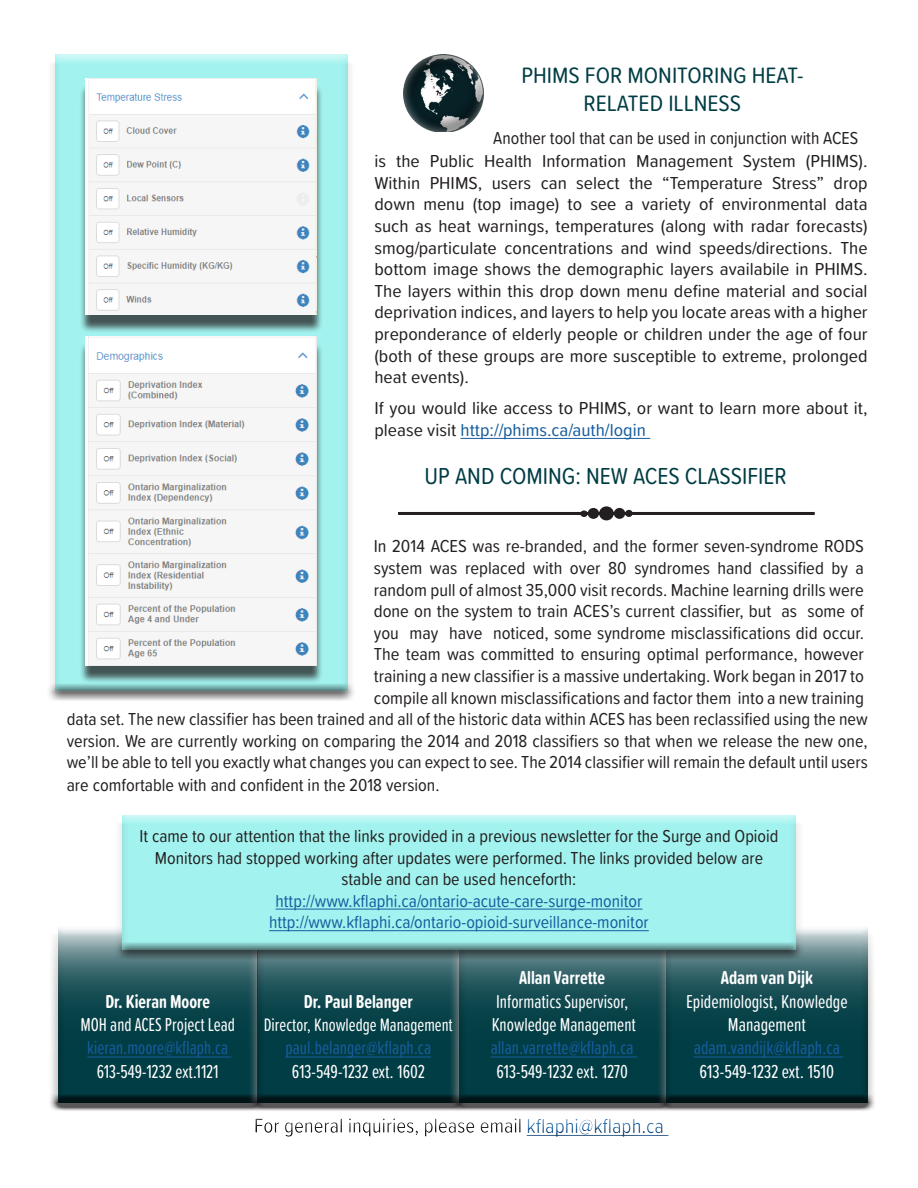
<style>
.page{position:relative;width:918px;height:1188px;background:#fff}
.page>*{position:absolute;margin:0;border:0;box-sizing:border-box;transform-origin:0 0}
.t1{font:24px "Proxima Soft Cond";color:#003d44}
.t2{font:23.1px/27.8px "Proxima Soft Cond";color:#003d44;text-align:center;scale:1.04 1}
.t3{font:21px "Proxima Soft Cond";color:#175d9e}
.t4{font:19.5px/23.4px "Proxima Soft Ex Cn";color:#fff}
.t5{font:19.5px "Proxima Soft Ex Cn";color:#175d9e}
.t6{font:19.5px "Proxima Soft Ex Cn";color:#fff;scale:.96 1}
.t7{font:700 19.5px "Proxima Soft Ex Cn";color:#fff}
.t8{font:19.5px "Proxima Soft Ex Cn";color:#175d9e;scale:.96 1}
.t9{font:700 19.5px "Proxima Soft Ex Cn";color:#fff;scale:.96 1}
.t10{font:18.75px "Proxima Soft Ex Cn";color:#fff}
.t11{font:18px/21.6px "Proxima Soft Cond";color:#231f20;text-align:justify;scale:1.1 1}
.t12{font:18px/21.9px "Proxima Soft Cond";color:#231f20;text-align:justify}
.t13{font:18px/21.6px "Proxima Soft Cond";color:#231f20;text-align:justify;scale:1.04 1}
.t14{font:18px "Proxima Soft Cond";color:#175d9e}
.s1{color:#175d9e}
</style>
<div class="page">
<div style="left:46px;top:46px;width:310px;height:18px;background:#fff;opacity:.75"></div>
<div style="left:46px;top:62px;width:310px;height:639px;background:#231f20;opacity:.75"></div>
<div style="left:79px;top:342px;width:244px;height:342px;background:#231f20;opacity:.75"></div>
<img style="left:85px;top:337px;width:232px;height:328px">
<div style="left:79px;top:85px;width:244px;height:248px;background:#231f20;opacity:.75"></div>
<img style="left:85px;top:79px;width:232px;height:236px">
<div style="left:404px;top:55px;width:81px;height:78px;background:#231f20;opacity:.6"></div>
<hr style="left:460px;top:438px;width:190px;height:1px;background:#175d9e">
<div style="left:398px;top:512px;width:417px;height:3px;border:2px solid #231f20"></div>
<div style="left:600px;top:507px;width:13px;height:13px;background:#231f20;border-radius:50%"></div>
<div style="left:599px;top:506px;width:15px;height:14px;border:2px solid #231f20;border-radius:50%"></div>
<div style="left:615px;top:509px;width:9px;height:9px;background:#231f20;border-radius:50%"></div>
<div style="left:614px;top:508px;width:11px;height:11px;border:2px solid #231f20;border-radius:50%"></div>
<svg style="left:626px;top:510px;width:6px;height:5px"></svg>
<div style="left:625px;top:510px;width:8px;height:7px;border:1px solid #231f20;border-radius:50%"></div>
<div style="left:588px;top:509px;width:10px;height:9px;background:#231f20;border-radius:50%"></div>
<div style="left:588px;top:508px;width:11px;height:11px;border:2px solid #231f20;border-radius:50%"></div>
<svg style="left:582px;top:512px;width:4px;height:3px"></svg>
<div style="left:580px;top:510px;width:8px;height:7px;border:1px solid #231f20;border-radius:50%"></div>
<div style="left:49px;top:917px;width:218px;height:19px;background:#fff;opacity:.75"></div>
<div style="left:49px;top:932px;width:218px;height:180px;background:#231f20;opacity:.75"></div>
<div style="left:249px;top:932px;width:219px;height:180px;background:#231f20;opacity:.75"></div>
<div style="left:450px;top:932px;width:224px;height:180px;background:#231f20;opacity:.75"></div>
<div style="left:657px;top:917px;width:219px;height:19px;background:#fff;opacity:.75"></div>
<div style="left:657px;top:932px;width:219px;height:180px;background:#231f20;opacity:.75"></div>
<div style="left:244px;top:1107px;width:432px;height:32px;background:#fff;opacity:.75"></div>
<div style="left:246px;top:1116px;width:433px;height:25px;background:#231f20;opacity:.75"></div>
<div style="left:114px;top:807px;width:690px;height:18px;background:#fff;opacity:.75"></div>
<div style="left:114px;top:822px;width:690px;height:138px;background:#231f20;opacity:.75"></div>
<hr style="left:276px;top:909px;width:366px;height:1px;background:#175d9e">
<hr style="left:269px;top:930px;width:380px;height:1px;background:#175d9e">
<p class="t2" style="left:521px;top:60px;width:273px">PHIMS FOR MONITORING HEAT-<br>RELATED ILLNESS</p>
<p class="t12" style="left:493px;top:126px;width:367px">Another tool that can be used in conjunction with ACES</p>
<p class="t11" style="left:374px;top:150px;width:450px">is the Public Health Information Management System (PHIMS).<br>Within PHIMS, users can select the “Temperature Stress” drop down menu (top image) to see a variety of environmental data such as heat warnings, temperatures (along with radar forecasts) smog/particulate concentrations and wind speeds/directions. The bottom image shows the demographic layers availabile in PHIMS.<br>The layers within this drop down menu define material and social deprivation indices, and layers to help you locate areas with a higher preponderance of elderly people or children under the age of four (both of these groups are more susceptible to extreme, prolonged heat events).</p>
<p class="t11" style="left:374px;top:397px;width:450px">If you would like access to PHIMS, or want to learn more about it, please visit <span class="s1">http://phims.ca/auth/login</span></p>
<p class="t1" style="left:425px;top:458px;width:364px">UP AND COMING: NEW ACES CLASSIFIER</p>
<p class="t13" style="left:374px;top:535px;width:473px">In 2014 ACES was re-branded, and the former seven-syndrome RODS system was replaced with over 80 syndromes hand classified by a random pull of almost 35,000 visit records. Machine learning drills were done on the system to train ACES’s current classifier, but as some of you may have noticed, some syndrome misclassifications did occur.<br>The team was committed to ensuring optimal performance, however training a new classifier is a massive undertaking. Work began in 2017 to compile all known misclassifications and factor them into a new training</p>
<p class="t12" style="left:67px;top:707px;width:803px">data set. The new classifier has been trained and all of the historic data within ACES has been reclassified using the new version. We are currently working on comparing the 2014 and 2018 classifiers so that when we release the new one, we’ll be able to tell you exactly what changes you can expect to see. The 2014 classifier will remain the default until users are comfortable with and confident in the 2018 version.</p>
<p class="t12" style="left:139px;top:824px;width:641px;text-align:center">It came to our attention that the links provided in a previous newsletter for the Surge and Opioid<br>Monitors had stopped working after updates were performed. The links provided below are</p>
<p class="t12" style="left:342px;top:867px;width:236px">stable and can be used henceforth:</p>
<p class="t14" style="left:276px;top:887px;width:368px">http://www.kflaphi.ca/ontario-acute-care-surge-monitor</p>
<p class="t14" style="left:269px;top:909px;width:381px">http://www.kflaphi.ca/ontario-opioid-surveillance-monitor</p>
<p class="t9" style="left:105px;top:987px;width:111px">Dr. Kieran Moore</p>
<p class="t6" style="left:80px;top:1010px;width:163px">MOH and ACES Project Lead</p>
<p class="t8" style="left:87px;top:1034px;width:148px">kieran.moore@kflaph.ca</p>
<p class="t6" style="left:97px;top:1057px;width:129px">613-549-1232 ext.1121</p>
<p class="t7" style="left:304px;top:987px;width:110px">Dr. Paul Belanger</p>
<p class="t10" style="left:264px;top:1011px;width:191px">Director, Knowledge Management</p>
<p class="t5" style="left:286px;top:1034px;width:147px">paul.belanger@kflaph.ca</p>
<p class="t4" style="left:292px;top:1059px;width:134px">613-549-1232 ext. 1602</p>
<p class="t7" style="left:519px;top:963px;width:88px">Allan Varrette</p>
<p class="t4" style="left:492px;top:989px;width:146px">Informatics Supervisor,<br>Knowledge Management</p>
<p class="t5" style="left:491px;top:1034px;width:144px">allan.varrette@kflaph.ca</p>
<p class="t4" style="left:497px;top:1059px;width:133px">613-549-1232 ext. 1270</p>
<p class="t3" style="left:527px;top:1110px;width:139px">kflaphi@kflaph.ca</p>
<p class="t7" style="left:721px;top:963px;width:94px">Adam van Dijk</p>
<p class="t4" style="left:686px;top:989px;width:163px;text-align:center">Epidemiologist, Knowledge<br>Management</p>
<p class="t5" style="left:694px;top:1034px;width:148px">adam.vandijk@kflaph.ca</p>
<p class="t4" style="left:700px;top:1059px;width:136px">613-549-1232 ext. 1510</p>
</div>
